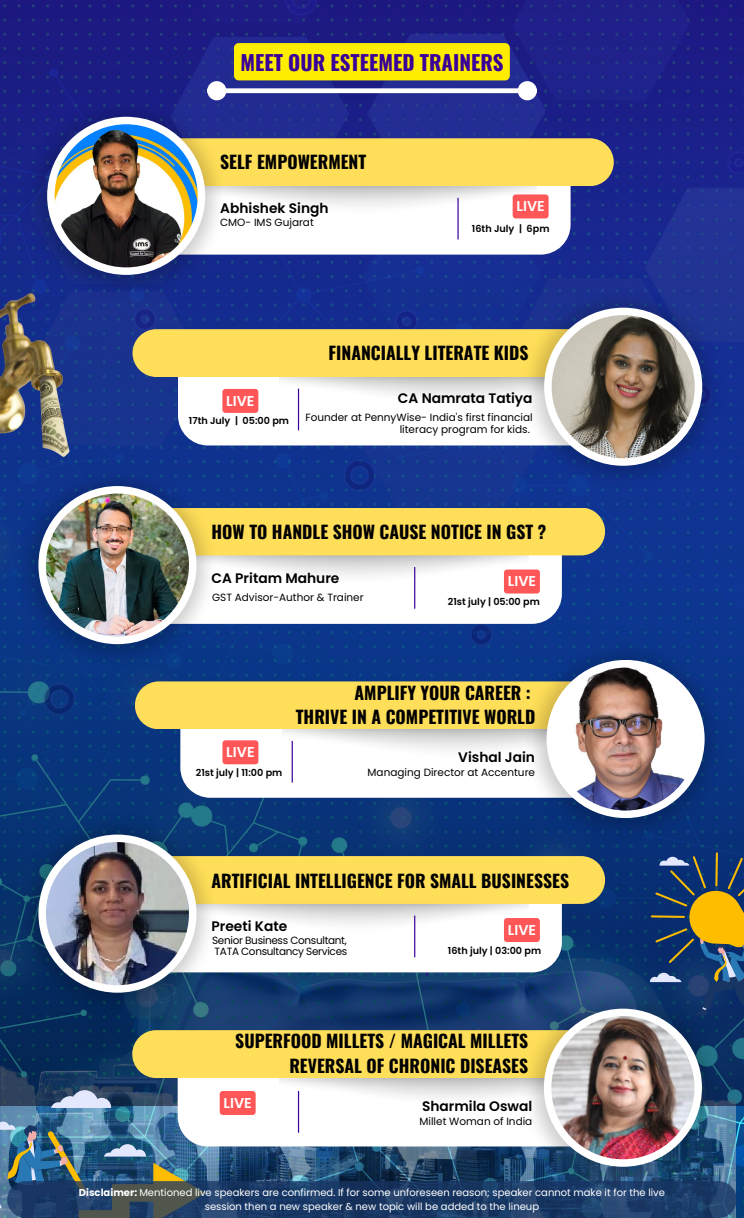
<style>
.page{position:relative;width:744px;height:1218px;background:#fff}
.page>*{position:absolute;margin:0;border:0;box-sizing:border-box;transform-origin:0 0}
.t1{font:700 20.8px "Oswald";color:#39009a}
.t2{font:700 17.6px/24.6px "Oswald";color:#000;text-align:right}
.t3{font:600 14.28px "Poppins";color:#fff}
.t4{font:600 13.8px "Poppins";color:#000}
.t5{font:10.48px/11.7px "Poppins";color:#000;text-align:right}
.t6{font:10.48px/11.7px "Poppins";letter-spacing:-.03em;color:#000}
.t7{font:10px/13.8px "Poppins";color:#fff;text-align:center}
.t8{font:600 9.64px "Poppins";color:#000}
.s1{font-weight:700}
</style>
<div class="page">
<img style="left:0;top:0;width:744px;height:1105px">
<hr style="left:426px;top:934px;width:2px;height:41px;background:#39009a">
<img style="left:0;top:245px;width:86px;height:229px">
<svg style="left:51px;top:1090px;width:60px;height:18px"></svg>
<svg style="left:650px;top:852px;width:94px;height:163px;background:#4b595d"></svg>
<div style="left:225px;top:88px;width:294px;height:5px;background:#fff"></div>
<div style="left:210px;top:84px;width:14px;height:14px;background:#fff;border-radius:50%"></div>
<div style="left:207px;top:81px;width:19px;height:19px;border:5px solid #fff;border-radius:50%"></div>
<div style="left:520px;top:84px;width:15px;height:14px;background:#fff;border-radius:50%"></div>
<div style="left:518px;top:81px;width:19px;height:19px;border:5px solid #fff;border-radius:50%"></div>
<svg style="left:0;top:1121px;width:737px;height:97px;background:#2f5274"></svg>
<svg style="left:178px;top:342px;width:458px;height:103px"></svg>
<div style="left:133px;top:329px;width:501px;height:48px;background:#ffde59;border-radius:24px"></div>
<img style="left:521px;top:288px;width:202px;height:202px">
<div style="left:544px;top:308px;width:158px;height:158px;background:#fff;border-radius:50%"></div>
<img style="left:552px;top:315px;width:143px;height:143px;border-radius:50%">
<hr style="left:298px;top:389px;width:1px;height:41px;background:#39009a">
<svg style="left:112px;top:152px;width:459px;height:103px"></svg>
<div style="left:112px;top:138px;width:502px;height:48px;background:#ffde59;border-radius:24px"></div>
<img style="left:24px;top:97px;width:202px;height:202px">
<div style="left:47px;top:117px;width:158px;height:158px;background:#fff;border-radius:50%"></div>
<img style="left:55px;top:124px;width:143px;height:143px;border-radius:50%">
<hr style="left:457px;top:198px;width:2px;height:41px;background:#39009a">
<svg style="left:103px;top:521px;width:459px;height:103px"></svg>
<div style="left:103px;top:507px;width:502px;height:48px;background:#ffde59;border-radius:24px"></div>
<img style="left:16px;top:466px;width:201px;height:202px">
<div style="left:38px;top:486px;width:159px;height:158px;background:#fff;border-radius:50%"></div>
<img style="left:46px;top:493px;width:143px;height:144px;border-radius:50%">
<hr style="left:414px;top:567px;width:1px;height:42px;background:#39009a">
<svg style="left:180px;top:695px;width:459px;height:103px"></svg>
<div style="left:135px;top:681px;width:502px;height:48px;background:#ffde59;border-radius:24px"></div>
<img style="left:524px;top:640px;width:202px;height:202px">
<div style="left:547px;top:660px;width:158px;height:158px;background:#fff;border-radius:50%"></div>
<img style="left:554px;top:667px;width:143px;height:143px;border-radius:50%">
<hr style="left:292px;top:741px;width:1px;height:41px;background:#39009a">
<svg style="left:103px;top:869px;width:459px;height:103px"></svg>
<div style="left:103px;top:856px;width:502px;height:48px;background:#ffde59;border-radius:24px"></div>
<img style="left:16px;top:815px;width:201px;height:202px">
<div style="left:38px;top:834px;width:159px;height:158px;background:#fff;border-radius:50%"></div>
<img style="left:46px;top:842px;width:143px;height:143px;border-radius:50%">
<hr style="left:414px;top:915px;width:1px;height:42px;background:#39009a">
<svg style="left:178px;top:1043px;width:458px;height:103px"></svg>
<div style="left:132px;top:1030px;width:502px;height:48px;background:#ffde59;border-radius:24px"></div>
<img style="left:521px;top:989px;width:202px;height:202px">
<div style="left:544px;top:1008px;width:158px;height:158px;background:#fff;border-radius:50%"></div>
<img style="left:551px;top:1016px;width:143px;height:143px;border-radius:50%">
<hr style="left:298px;top:1091px;width:1px;height:41px;background:#39009a">
<div style="left:234px;top:43px;width:276px;height:37px;background:#ffed00"></div>
<div style="left:504px;top:569px;width:36px;height:24px;background:#ff5757;border-radius:3px"></div>
<div style="left:513px;top:194px;width:36px;height:24px;background:#ff5757;border-radius:3px"></div>
<div style="left:222px;top:389px;width:36px;height:24px;background:#ff5757;border-radius:3px"></div>
<div style="left:222px;top:740px;width:36px;height:24px;background:#ff5757;border-radius:3px"></div>
<div style="left:504px;top:918px;width:36px;height:24px;background:#ff5757;border-radius:3px"></div>
<div style="left:220px;top:1091px;width:36px;height:24px;background:#ff5757;border-radius:3px"></div>
<p class="t1" style="left:240px;top:46px;width:265px">MEET OUR ESTEEMED TRAINERS</p>
<p class="t2" style="left:220px;top:149px;width:148px">SELF EMPOWERMENT</p>
<p class="t4" style="left:220px;top:198px;width:110px">Abhishek Singh</p>
<p class="t5" style="left:220px;top:217px;width:95px">CMO- IMS Gujarat</p>
<p class="t3" style="left:517px;top:196px;width:30px">LIVE</p>
<p class="t8" style="left:472px;top:222px;width:79px">16th July | 6pm</p>
<p class="t3" style="left:226px;top:391px;width:30px">LIVE</p>
<p class="t8" style="left:189px;top:414px;width:102px">17th July | 05:00 pm</p>
<p class="t2" style="left:329px;top:339px;width:201px">FINANCIALLY LITERATE KIDS</p>
<p class="t4" style="left:398px;top:389px;width:136px">CA Namrata Tatiya</p>
<p class="t5" style="left:305px;top:412px;width:229px">Founder at PennyWise- India's first financial literacy program for kids.</p>
<p class="t2" style="left:212px;top:519px;width:336px">HOW TO HANDLE SHOW CAUSE NOTICE IN GST ?</p>
<p class="t4" style="left:212px;top:568px;width:129px">CA Pritam Mahure</p>
<p class="t3" style="left:508px;top:571px;width:30px">LIVE</p>
<p class="t5" style="left:212px;top:591px;width:153px">GST Advisor-Author &amp; Trainer</p>
<p class="t8" style="left:448px;top:595px;width:93px">21st july | 05:00 pm</p>
<p class="t3" style="left:226px;top:742px;width:30px">LIVE</p>
<p class="t8" style="left:196px;top:766px;width:88px">21st july | 11:00 pm</p>
<p class="t2" style="left:296px;top:679px;width:241px">AMPLIFY YOUR CAREER :<br>THRIVE IN A COMPETITIVE WORLD</p>
<p class="t4" style="left:458px;top:747px;width:78px">Vishal Jain</p>
<p class="t5" style="left:368px;top:766px;width:169px">Managing Director at Accenture</p>
<p class="t2" style="left:212px;top:867px;width:359px">ARTIFICIAL INTELLIGENCE FOR SMALL BUSINESSES</p>
<p class="t4" style="left:212px;top:917px;width:77px">Preeti Kate</p>
<p class="t3" style="left:508px;top:920px;width:30px">LIVE</p>
<p class="t6" style="left:212px;top:934px;width:137px">Senior Business Consultant,<br>TATA Consultancy Services</p>
<p class="t8" style="left:448px;top:944px;width:95px">16th july | 03:00 pm</p>
<p class="t2" style="left:235px;top:1028px;width:294px">SUPERFOOD MILLETS / MAGICAL MILLETS<br>REVERSAL OF CHRONIC DISEASES</p>
<p class="t4" style="left:422px;top:1096px;width:112px">Sharmila Oswal</p>
<p class="t5" style="left:419px;top:1115px;width:114px">Millet Woman of India</p>
<p class="t3" style="left:224px;top:1093px;width:30px">LIVE</p>
<p class="t7" style="left:79px;top:1185px;width:588px"><span class="s1">Disclaimer:</span> Mentioned live speakers are confirmed. If for some unforeseen reason; speaker cannot make it for the live session then a new speaker &amp; new topic will be added to the lineup</p>
</div>
